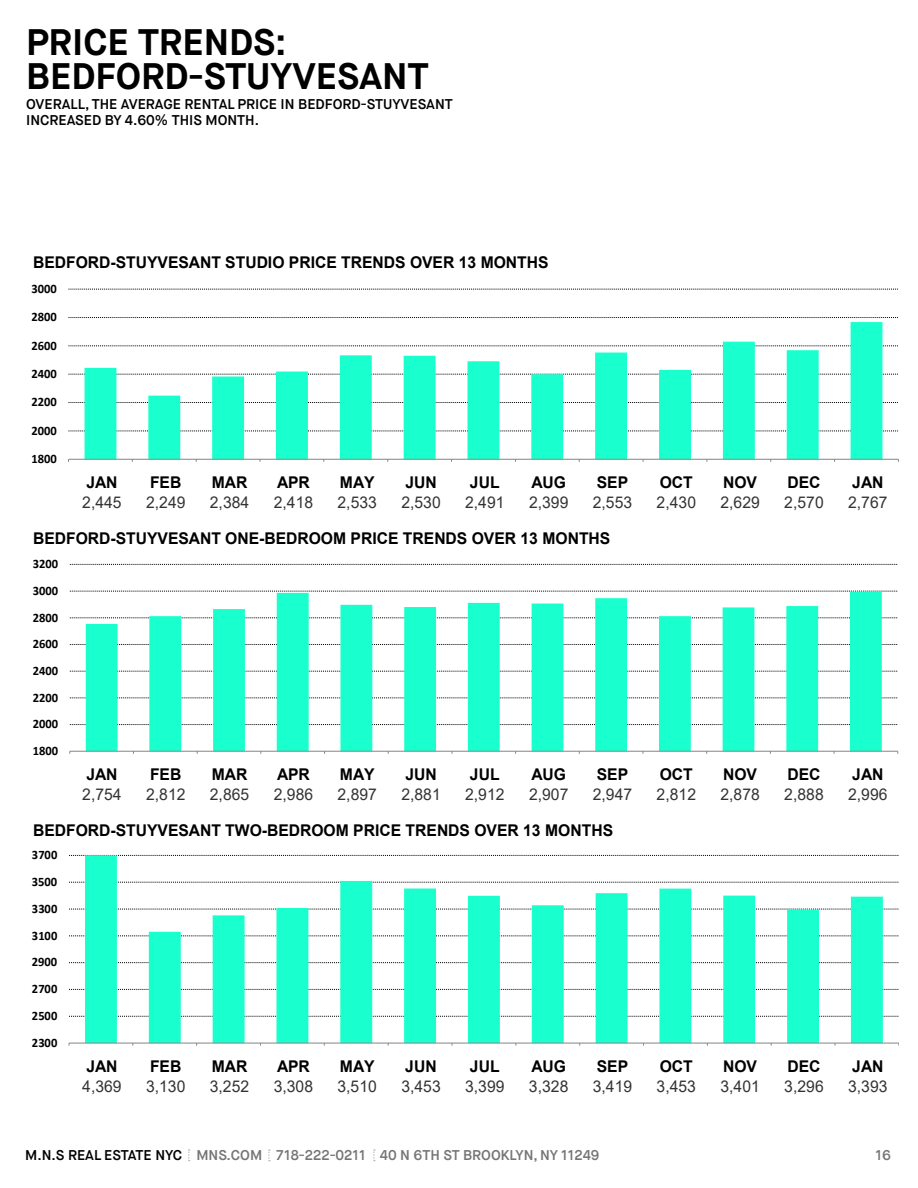
<style>
.page{position:relative;width:918px;height:1188px;background:#fff}
.page>*{position:absolute;margin:0;border:0;box-sizing:border-box;transform-origin:0 0}
.t1{font:700 36.9px "Maison Neue";color:#000}
.t2{font:700 16.2px "Arial";color:#000}
.t3{font:16.2px "Arial";letter-spacing:.005em;color:#333}
.t4{font:600 14.1px/15.9px "Maison Neue";color:#000}
.t5{font:600 14.1px "Maison Neue";color:#747575}
.t6{font:700 12.9px "Calibri";color:#000}
.s1{color:#000}
</style>
<div class="page">
<svg style="left:188px;top:1149px;width:2px;height:12px"></svg>
<svg style="left:268px;top:1149px;width:2px;height:12px"></svg>
<svg style="left:373px;top:1149px;width:2px;height:12px"></svg>
<svg style="left:69px;top:430px;width:829px;height:1px"></svg>
<svg style="left:69px;top:402px;width:829px;height:1px"></svg>
<svg style="left:69px;top:374px;width:829px;height:1px"></svg>
<svg style="left:69px;top:345px;width:829px;height:1px"></svg>
<svg style="left:69px;top:317px;width:829px;height:1px"></svg>
<svg style="left:69px;top:289px;width:829px;height:1px"></svg>
<svg style="left:85px;top:322px;width:797px;height:137px"></svg>
<hr style="left:69px;top:459px;width:829px;height:1px;background:#868686">
<svg style="left:70px;top:724px;width:828px;height:1px"></svg>
<svg style="left:70px;top:697px;width:828px;height:1px"></svg>
<svg style="left:70px;top:671px;width:828px;height:1px"></svg>
<svg style="left:70px;top:644px;width:828px;height:1px"></svg>
<svg style="left:70px;top:617px;width:828px;height:1px"></svg>
<svg style="left:70px;top:591px;width:828px;height:1px"></svg>
<svg style="left:70px;top:564px;width:828px;height:1px"></svg>
<svg style="left:86px;top:592px;width:796px;height:159px"></svg>
<hr style="left:70px;top:751px;width:828px;height:1px;background:#868686">
<svg style="left:69px;top:1016px;width:830px;height:1px"></svg>
<svg style="left:69px;top:989px;width:830px;height:1px"></svg>
<svg style="left:69px;top:962px;width:830px;height:1px"></svg>
<svg style="left:69px;top:935px;width:830px;height:1px"></svg>
<svg style="left:69px;top:909px;width:830px;height:1px"></svg>
<svg style="left:69px;top:882px;width:830px;height:1px"></svg>
<svg style="left:69px;top:855px;width:830px;height:1px"></svg>
<svg style="left:85px;top:855px;width:798px;height:188px"></svg>
<hr style="left:69px;top:1043px;width:830px;height:1px;background:#868686">
<p class="t1" style="left:26px;top:19px;width:262px">PRICE TRENDS:</p>
<p class="t1" style="left:26px;top:53px;width:404px">BEDFORD-STUYVESANT</p>
<p class="t4" style="left:26px;top:96px;width:428px">OVERALL, THE AVERAGE RENTAL PRICE IN BEDFORD-STUYVESANT<br>INCREASED BY 4.60% THIS MONTH.</p>
<p class="t2" style="left:33px;top:253px;width:517px">BEDFORD-STUYVESANT STUDIO PRICE TRENDS OVER 13 MONTHS</p>
<p class="t6" style="left:31px;top:279px;width:27px">3000</p>
<p class="t6" style="left:31px;top:308px;width:27px">2800</p>
<p class="t6" style="left:31px;top:336px;width:27px">2600</p>
<p class="t6" style="left:31px;top:365px;width:27px">2400</p>
<p class="t6" style="left:31px;top:393px;width:27px">2200</p>
<p class="t6" style="left:31px;top:421px;width:27px">2000</p>
<p class="t6" style="left:31px;top:450px;width:27px">1800</p>
<p class="t2" style="left:86px;top:472px;width:33px">JAN</p>
<p class="t2" style="left:150px;top:472px;width:33px">FEB</p>
<p class="t2" style="left:212px;top:473px;width:37px">MAR</p>
<p class="t2" style="left:277px;top:472px;width:34px">APR</p>
<p class="t2" style="left:340px;top:472px;width:36px">MAY</p>
<p class="t2" style="left:405px;top:472px;width:33px">JUN</p>
<p class="t2" style="left:470px;top:472px;width:31px">JUL</p>
<p class="t2" style="left:532px;top:472px;width:36px">AUG</p>
<p class="t2" style="left:597px;top:472px;width:33px">SEP</p>
<p class="t2" style="left:660px;top:472px;width:35px">OCT</p>
<p class="t2" style="left:723px;top:472px;width:35px">NOV</p>
<p class="t2" style="left:787px;top:472px;width:35px">DEC</p>
<p class="t2" style="left:852px;top:472px;width:33px">JAN</p>
<p class="t3" style="left:82px;top:491px;width:41px">2,445</p>
<p class="t3" style="left:146px;top:491px;width:41px">2,249</p>
<p class="t3" style="left:210px;top:491px;width:41px">2,384</p>
<p class="t3" style="left:274px;top:491px;width:41px">2,418</p>
<p class="t3" style="left:338px;top:491px;width:41px">2,533</p>
<p class="t3" style="left:401px;top:491px;width:41px">2,530</p>
<p class="t3" style="left:465px;top:491px;width:41px">2,491</p>
<p class="t3" style="left:529px;top:491px;width:41px">2,399</p>
<p class="t3" style="left:593px;top:491px;width:41px">2,553</p>
<p class="t3" style="left:657px;top:491px;width:41px">2,430</p>
<p class="t3" style="left:720px;top:491px;width:41px">2,629</p>
<p class="t3" style="left:784px;top:491px;width:41px">2,570</p>
<p class="t3" style="left:848px;top:491px;width:41px">2,767</p>
<p class="t2" style="left:33px;top:529px;width:579px">BEDFORD-STUYVESANT ONE-BEDROOM PRICE TRENDS OVER 13 MONTHS</p>
<p class="t6" style="left:33px;top:555px;width:27px">3200</p>
<p class="t6" style="left:33px;top:581px;width:27px">3000</p>
<p class="t6" style="left:33px;top:608px;width:27px">2800</p>
<p class="t6" style="left:33px;top:635px;width:27px">2600</p>
<p class="t6" style="left:33px;top:662px;width:27px">2400</p>
<p class="t6" style="left:33px;top:688px;width:27px">2200</p>
<p class="t6" style="left:33px;top:715px;width:27px">2000</p>
<p class="t6" style="left:33px;top:742px;width:27px">1800</p>
<p class="t2" style="left:86px;top:765px;width:33px">JAN</p>
<p class="t2" style="left:150px;top:765px;width:33px">FEB</p>
<p class="t2" style="left:212px;top:765px;width:37px">MAR</p>
<p class="t2" style="left:277px;top:765px;width:34px">APR</p>
<p class="t2" style="left:340px;top:765px;width:36px">MAY</p>
<p class="t2" style="left:405px;top:765px;width:33px">JUN</p>
<p class="t2" style="left:470px;top:765px;width:31px">JUL</p>
<p class="t2" style="left:532px;top:765px;width:36px">AUG</p>
<p class="t2" style="left:597px;top:765px;width:33px">SEP</p>
<p class="t2" style="left:660px;top:765px;width:35px">OCT</p>
<p class="t2" style="left:723px;top:765px;width:35px">NOV</p>
<p class="t2" style="left:787px;top:765px;width:35px">DEC</p>
<p class="t2" style="left:852px;top:765px;width:33px">JAN</p>
<p class="t3" style="left:82px;top:783px;width:41px">2,754</p>
<p class="t3" style="left:146px;top:783px;width:41px">2,812</p>
<p class="t3" style="left:210px;top:783px;width:41px">2,865</p>
<p class="t3" style="left:274px;top:783px;width:41px">2,986</p>
<p class="t3" style="left:338px;top:783px;width:41px">2,897</p>
<p class="t3" style="left:401px;top:783px;width:41px">2,881</p>
<p class="t3" style="left:465px;top:783px;width:41px">2,912</p>
<p class="t3" style="left:529px;top:783px;width:41px">2,907</p>
<p class="t3" style="left:593px;top:783px;width:41px">2,947</p>
<p class="t3" style="left:657px;top:783px;width:41px">2,812</p>
<p class="t3" style="left:720px;top:783px;width:41px">2,878</p>
<p class="t3" style="left:784px;top:783px;width:41px">2,888</p>
<p class="t3" style="left:848px;top:783px;width:41px">2,996</p>
<p class="t2" style="left:33px;top:821px;width:582px">BEDFORD-STUYVESANT TWO-BEDROOM PRICE TRENDS OVER 13 MONTHS</p>
<p class="t6" style="left:32px;top:846px;width:27px">3700</p>
<p class="t6" style="left:32px;top:873px;width:27px">3500</p>
<p class="t6" style="left:32px;top:899px;width:27px">3300</p>
<p class="t6" style="left:32px;top:926px;width:27px">3100</p>
<p class="t6" style="left:32px;top:953px;width:27px">2900</p>
<p class="t6" style="left:32px;top:980px;width:27px">2700</p>
<p class="t6" style="left:32px;top:1007px;width:27px">2500</p>
<p class="t6" style="left:32px;top:1034px;width:27px">2300</p>
<p class="t2" style="left:86px;top:1057px;width:33px">JAN</p>
<p class="t2" style="left:150px;top:1057px;width:33px">FEB</p>
<p class="t2" style="left:212px;top:1057px;width:37px">MAR</p>
<p class="t2" style="left:277px;top:1057px;width:34px">APR</p>
<p class="t2" style="left:340px;top:1057px;width:36px">MAY</p>
<p class="t2" style="left:405px;top:1057px;width:33px">JUN</p>
<p class="t2" style="left:470px;top:1057px;width:31px">JUL</p>
<p class="t2" style="left:532px;top:1057px;width:36px">AUG</p>
<p class="t2" style="left:597px;top:1057px;width:33px">SEP</p>
<p class="t2" style="left:660px;top:1057px;width:35px">OCT</p>
<p class="t2" style="left:723px;top:1057px;width:35px">NOV</p>
<p class="t2" style="left:787px;top:1057px;width:35px">DEC</p>
<p class="t2" style="left:852px;top:1057px;width:33px">JAN</p>
<p class="t3" style="left:82px;top:1075px;width:41px">4,369</p>
<p class="t3" style="left:146px;top:1075px;width:41px">3,130</p>
<p class="t3" style="left:210px;top:1075px;width:41px">3,252</p>
<p class="t3" style="left:274px;top:1075px;width:41px">3,308</p>
<p class="t3" style="left:338px;top:1075px;width:41px">3,510</p>
<p class="t3" style="left:401px;top:1075px;width:41px">3,453</p>
<p class="t3" style="left:465px;top:1075px;width:41px">3,399</p>
<p class="t3" style="left:529px;top:1075px;width:41px">3,328</p>
<p class="t3" style="left:593px;top:1075px;width:41px">3,419</p>
<p class="t3" style="left:657px;top:1075px;width:41px">3,453</p>
<p class="t3" style="left:720px;top:1075px;width:41px">3,401</p>
<p class="t3" style="left:784px;top:1075px;width:41px">3,296</p>
<p class="t3" style="left:848px;top:1075px;width:41px">3,393</p>
<p class="t5" style="left:25px;top:1147px;width:576px"><span class="s1">M.N.S REAL ESTATE NYC</span> MNS.COM 718-222-0211 40 N 6TH ST BROOKLYN, NY 11249</p>
<p class="t5" style="left:875px;top:1146px;width:17px">16</p>
</div>
